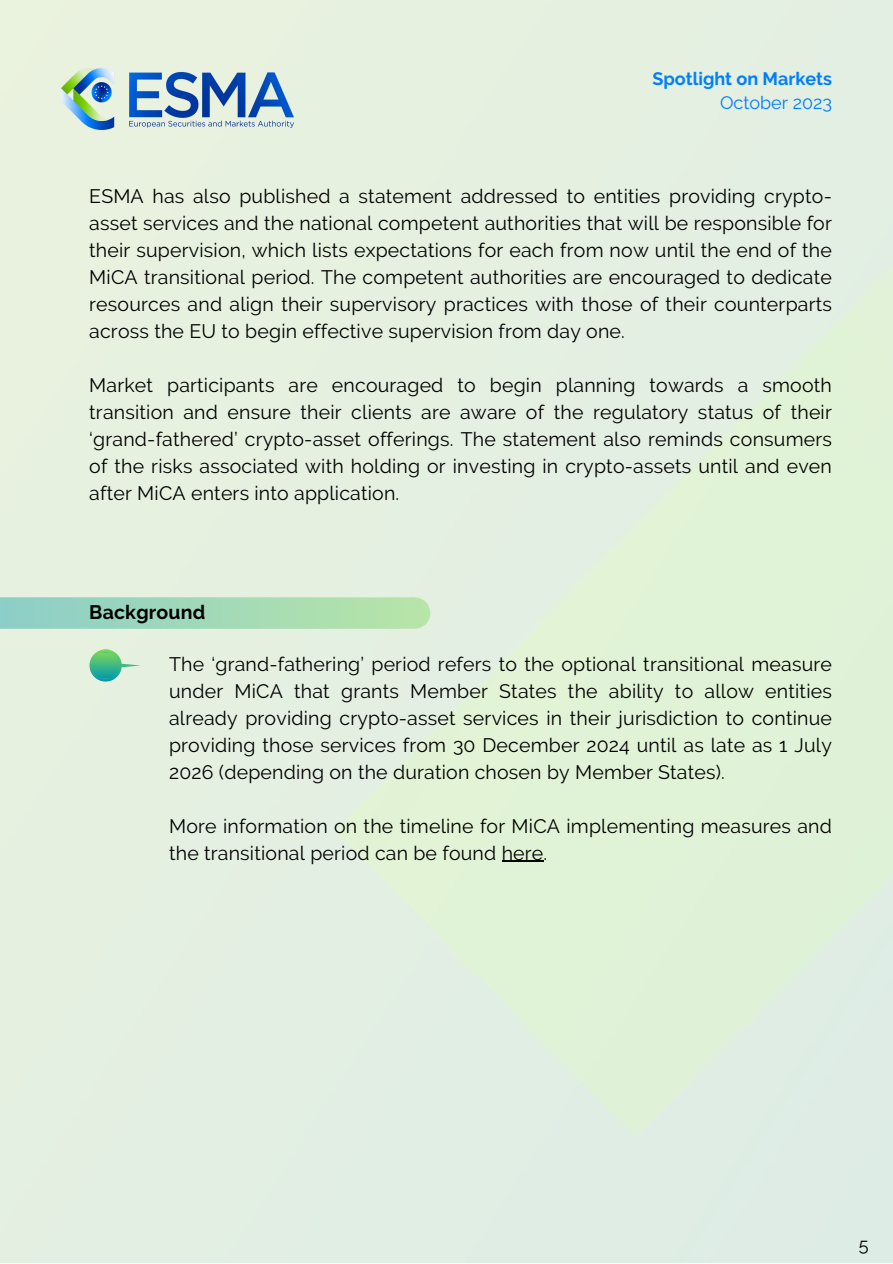
<style>
.page{position:relative;width:893px;height:1264px;background:#fff}
.page>*{position:absolute;margin:0;border:0;box-sizing:border-box;transform-origin:0 0}
.t1{font:19.5px/27px "Raleway";letter-spacing:.01em;color:#000;text-align:justify}
.t2{font:700 19.5px "Raleway";letter-spacing:.01em;color:#000}
.t3{font:700 18px "Raleway";color:#007eff}
.t4{font:18px "Raleway";color:#007eff}
.t5{font:18px "Raleway";color:#000}
</style>
<div class="page">
<img style="left:0;top:0;width:892px;height:1262px">
<img style="left:62px;top:68px;width:231px;height:61px">
<svg style="left:0;top:597px;width:430px;height:32px"></svg>
<hr style="left:501px;top:860px;width:42px;height:2px;background:#000">
<svg style="left:89px;top:649px;width:33px;height:32px"></svg>
<div style="left:92px;top:652px;width:27px;height:26px;background:linear-gradient(to bottom,#7bd758,#0c9da9);border-radius:50%"></div>
<p class="t3" style="left:652px;top:68px;width:181px">Spotlight on Markets</p>
<p class="t4" style="left:720px;top:92px;width:114px">October 2023</p>
<p class="t1" style="left:89px;top:183px;width:744px">ESMA has also published a statement addressed to entities providing crypto&shy;asset services and the national competent authorities that will be responsible for their supervision, which lists expectations for each from now until the end of the MiCA transitional period. The competent authorities are encouraged to dedicate resources and align their supervisory practices with those of their counterparts across the EU to begin effective supervision from day one.</p>
<p class="t1" style="left:89px;top:372px;width:744px">Market participants are encouraged to begin planning towards a smooth transition and ensure their clients are aware of the regulatory status of their ‘grand-fathered’ crypto-asset offerings. The statement also reminds consumers of the risks associated with holding or investing in crypto-assets until and even after MiCA enters into application.</p>
<p class="t2" style="left:89px;top:600px;width:118px">Background</p>
<p class="t1" style="left:169px;top:650px;width:664px">The ‘grand-fathering’ period refers to the optional transitional measure under MiCA that grants Member States the ability to allow entities already providing crypto-asset services in their jurisdiction to continue providing those services from 30 December 2024 until as late as 1 July 2026 (depending on the duration chosen by Member States).</p>
<p class="t1" style="left:169px;top:812px;width:664px">More information on the timeline for MiCA implementing measures and the transitional period can be found here.</p>
<p class="t5" style="left:858px;top:1233px;width:11px">5</p>
</div>
